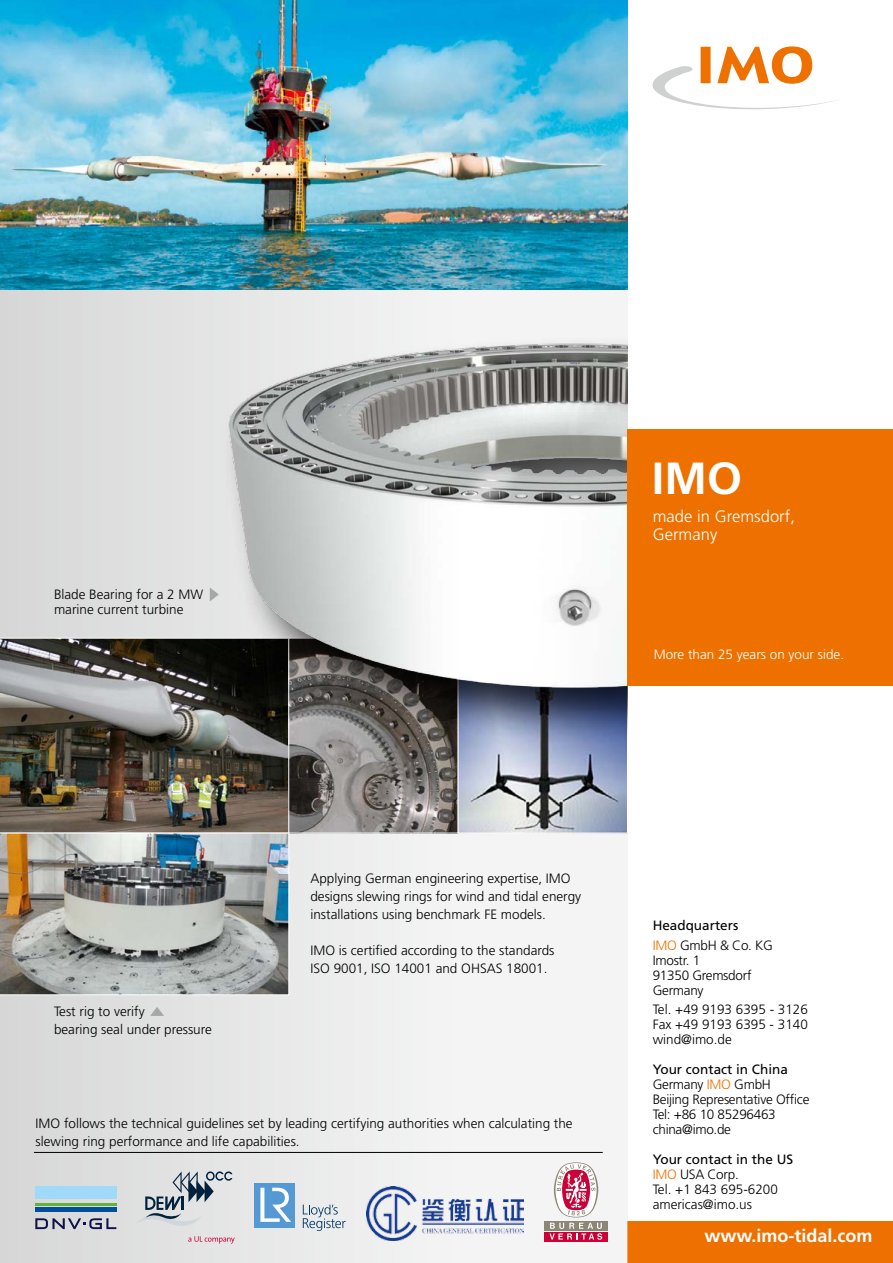
<style>
.page{position:relative;width:893px;height:1263px;background:#fff}
.page>*{position:absolute;margin:0;border:0;box-sizing:border-box;transform-origin:0 0}
.t1{font:700 45px "Frutiger";color:#fff}
.t2{font:700 18px "Frutiger";color:#fff}
.t3{font:300 16.5px/18px "Frutiger";letter-spacing:.005em;color:#fff}
.t4{font:300 13.5px/15px "Frutiger";color:#000}
.t5{font:300 13.5px/15px "Frutiger";letter-spacing:-.02em;color:#000}
.t6{font:300 13.5px "Frutiger";color:#fff}
.t7{font:13.5px/19.2px "Frutiger";color:#000}
.s1{font-weight:300;color:#ee7100}
.s2{font-weight:300}
.s3{font-weight:400}
.s4{color:#ee7100}
</style>
<div class="page">
<div style="left:627px;top:1221px;width:266px;height:42px;background:#ee7100"></div>
<svg style="left:652px;top:46px;width:184px;height:64px"></svg>
<div style="left:0;top:0;width:627px;height:1263px;background:linear-gradient(to right,#d8d9d9,#fafafa)"></div>
<img style="left:290px;top:744px;width:166px;height:87px">
<img style="left:0;top:638px;width:288px;height:195px">
<img style="left:0;top:0;width:627px;height:289px">
<div style="left:288px;top:638px;width:170px;height:195px;border:1px solid #fff"></div>
<img style="left:460px;top:744px;width:166px;height:87px">
<div style="left:458px;top:638px;width:170px;height:195px;border:1px solid #fff"></div>
<div style="left:221px;top:335px;width:406px;height:409px;background:#000;opacity:.75"></div>
<img style="left:215px;top:305px;width:412px;height:405px">
<div style="left:627px;top:429px;width:266px;height:257px;background:#ee7100"></div>
<img style="left:0;top:833px;width:289px;height:162px">
<svg style="left:210px;top:587px;width:9px;height:14px"></svg>
<svg style="left:150px;top:1007px;width:14px;height:9px"></svg>
<hr style="left:34px;top:1152px;width:569px;height:1px;background:#000">
<div style="left:35px;top:1186px;width:81px;height:13px;background:#a1daf8"></div>
<hr style="left:35px;top:1203px;width:81px;height:2px;background:#63b338">
<div style="left:35px;top:1207px;width:81px;height:5px;background:#004e9e"></div>
<svg style="left:35px;top:1218px;width:81px;height:11px"></svg>
<svg style="left:554px;top:1162px;width:44px;height:55px"></svg>
<svg style="left:544px;top:1221px;width:64px;height:9px"></svg>
<div style="left:544px;top:1232px;width:64px;height:9px;background:#ca0036"></div>
<svg style="left:549px;top:1223px;width:53px;height:17px"></svg>
<svg style="left:136px;top:1171px;width:96px;height:58px;background:#bec4c8"></svg>
<svg style="left:188px;top:1236px;width:47px;height:8px"></svg>
<div style="left:254px;top:1183px;width:41px;height:45px;background:#5499d3"></div>
<svg style="left:260px;top:1188px;width:31px;height:34px"></svg>
<svg style="left:303px;top:1204px;width:43px;height:27px"></svg>
<img style="left:367px;top:1186px;width:157px;height:54px">
<p class="t4" style="left:54px;top:587px;width:151px">Blade Bearing for a 2 MW marine current turbine</p>
<h1 class="t1" style="left:652px;top:452px;width:92px">IMO</h1>
<p class="t3" style="left:653px;top:507px;width:144px">made in Gremsdorf,<br>Germany</p>
<p class="t6" style="left:654px;top:647px;width:192px">More than 25 years on your side.</p>
<p class="t4" style="left:54px;top:1002px;width:159px;line-height:18px">Test rig to verify<br>bearing seal under pressure</p>
<p class="t4" style="left:310px;top:870px;width:272px;line-height:18px">Applying German engineering expertise, IMO designs slewing rings for wind and tidal energy installations using benchmark FE models.</p>
<p class="t4" style="left:310px;top:942px;width:246px;line-height:18px">IMO is certified according to the standards<br>ISO 9001, ISO 14001 and OHSAS 18001.</p>
<p class="t4" style="left:36px;top:1114px;width:539px;line-height:18px">IMO follows the technical guidelines set by leading certifying authorities when calculating the slewing ring performance and life capabilities.</p>
<p class="t7" style="left:653px;top:916px;width:122px">Headquarters<br><span class="s1">IMO</span> <span class="s2">GmbH &amp; Co. KG</span></p>
<p class="t5" style="left:653px;top:952px;width:100px">Imostr. 1<br>91350 Gremsdorf<br>Germany</p>
<p class="t4" style="left:653px;top:1002px;width:157px;text-align:justify">Tel. +49 9193 6395 - 3126<br>Fax +49 9193 6395 - 3140 wind@imo.de</p>
<p class="t5" style="left:653px;top:1062px;width:158px"><span class="s3">Your contact in China<br></span>Germany <span class="s4">IMO</span> GmbH<br>Beijing Representative Office<br>Tel: +86 10 85296463 china@imo.de</p>
<p class="t4" style="left:653px;top:1152px;width:142px"><span class="s3">Your contact in the US<br></span><span class="s4">IMO</span> USA Corp.<br>Tel. +1 843 695-6200 americas@imo.us</p>
<h2 class="t2" style="left:704px;top:1225px;width:170px">www.imo-tidal.com</h2>
</div>
